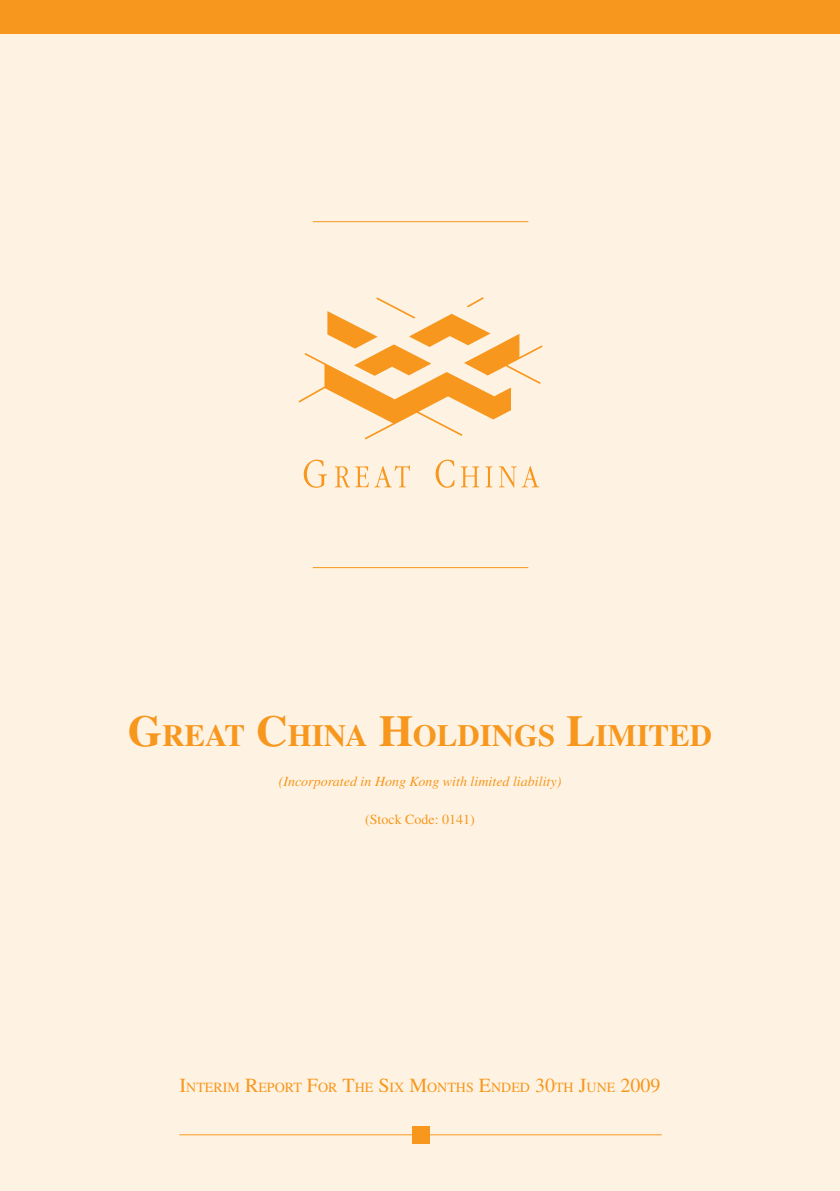
<style>
.page{position:relative;width:840px;height:1191px;background:#fff}
.page>*{position:absolute;margin:0;border:0;box-sizing:border-box;transform-origin:0 0}
.t1{font:700 30.8px "Times";color:#f7971d}
.t2{font:14px "Times";color:#f7971d}
.t3{font:italic 14px "Times";color:#f7971d}
.s1{font-size:44px}
.s2{font-size:20px}
</style>
<div class="page">
<div style="left:0;top:0;width:839px;height:1191px;background:#fef3e3"></div>
<div style="left:0;top:0;width:839px;height:34px;background:#f7971d"></div>
<hr style="left:312px;top:221px;width:216px;height:1px;background:#f7971d">
<hr style="left:312px;top:567px;width:216px;height:1px;background:#f7971d">
<hr style="left:179px;top:1134px;width:482px;height:1px;background:#f7971d">
<div style="left:412px;top:1126px;width:17px;height:17px;background:#f7971d"></div>
<svg style="left:303px;top:459px;width:24px;height:29px"></svg>
<svg style="left:335px;top:466px;width:33px;height:21px"></svg>
<svg style="left:374px;top:465px;width:36px;height:22px"></svg>
<svg style="left:435px;top:459px;width:19px;height:29px"></svg>
<svg style="left:460px;top:466px;width:19px;height:21px"></svg>
<svg style="left:485px;top:466px;width:7px;height:21px"></svg>
<svg style="left:499px;top:466px;width:40px;height:22px"></svg>
<svg style="left:298px;top:297px;width:244px;height:142px"></svg>
<h1 class="t1" style="left:128px;top:716px;width:585px"><span class="s1">G</span>REAT <span class="s1">C</span>HINA <span class="s1">H</span>OLDINGS <span class="s1">L</span>IMITED</h1>
<p class="t3" style="left:278px;top:774px;width:284px">(Incorporated in Hong Kong with limited liability)</p>
<p class="t2" style="left:365px;top:811px;width:111px">(STOCK CODE: 0141)</p>
<p class="t2" style="left:179px;top:1079px;width:482px"><span class="s2">I</span>NTERIM <span class="s2">R</span>EPORT <span class="s2">F</span>OR <span class="s2">T</span>HE <span class="s2">S</span>IX <span class="s2">M</span>ONTHS <span class="s2">E</span>NDED <span class="s2">30</span>TH <span class="s2">J</span>UNE <span class="s2">2009</span></p>
</div>
